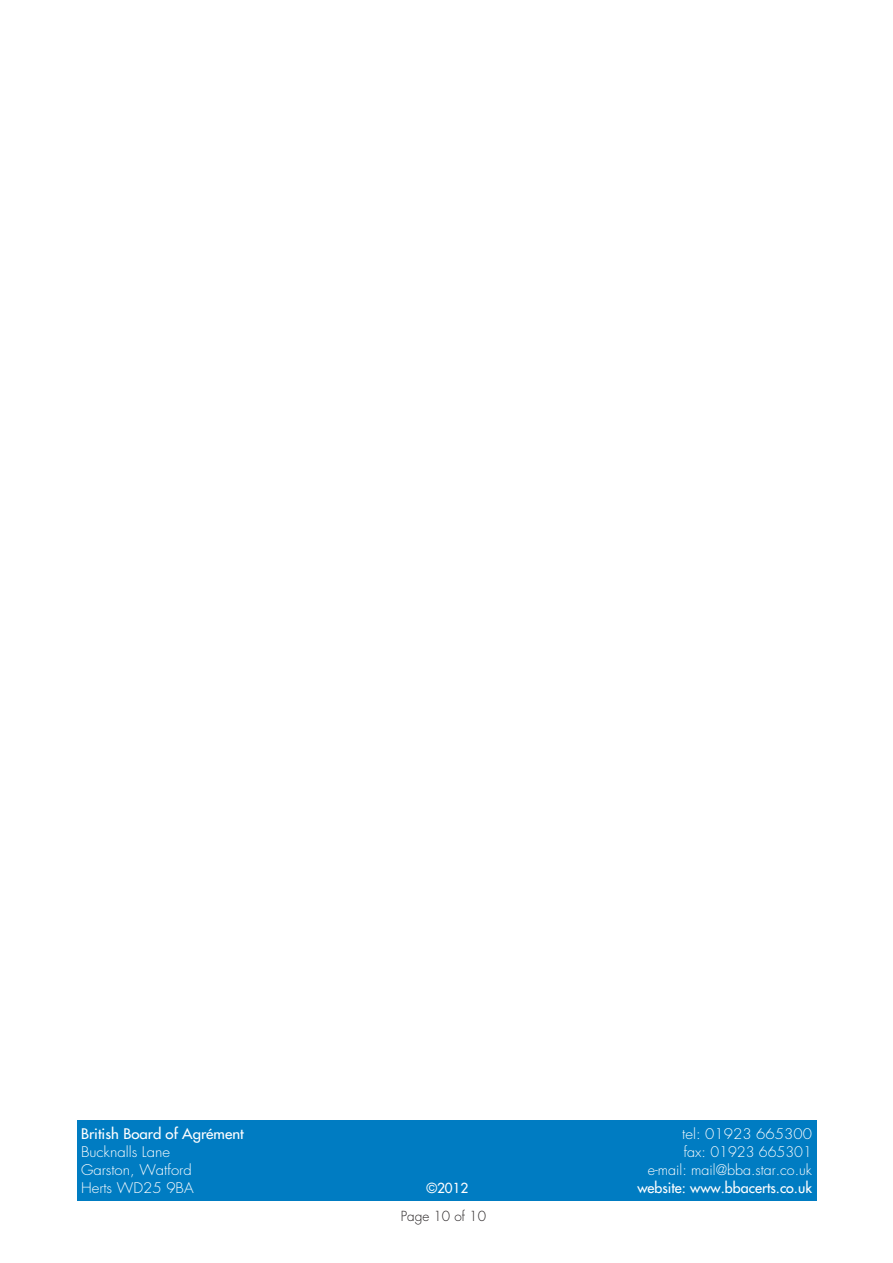
<style>
.page{position:relative;width:893px;height:1263px;background:#fff}
.page>*{position:absolute;margin:0;border:0;box-sizing:border-box;transform-origin:0 0}
.t1{font:300 14.25px "Futura";color:#fff;scale:1.05 1}
.t2{font:300 14.25px "Futura";color:#fff}
.t3{font:14.25px "Futura";color:#fff}
.t4{font:14.25px "Futura";color:#fff;scale:1.05 1}
.t5{font:300 13.5px "Futura";color:#231f20}
.t6{font:13.5px "Futura";color:#fff}
</style>
<div class="page">
<div style="left:77px;top:1120px;width:739px;height:80px;background:#007cc2"></div>
<p class="t4" style="left:81px;top:1124px;width:156px">British Board of Agrément</p>
<p class="t1" style="left:682px;top:1125px;width:125px">tel: 01923 665300</p>
<p class="t1" style="left:81px;top:1143px;width:86px">Bucknalls Lane</p>
<p class="t2" style="left:684px;top:1143px;width:130px">fax: 01923 665301</p>
<p class="t1" style="left:81px;top:1161px;width:107px">Garston, Watford</p>
<p class="t2" style="left:648px;top:1161px;width:166px">e-mail: mail@bba.star.co.uk</p>
<p class="t1" style="left:81px;top:1179px;width:109px">Herts WD25 9BA</p>
<p class="t6" style="left:426px;top:1179px;width:44px">©2012</p>
<p class="t3" style="left:637px;top:1178px;width:176px">website: www.bbacerts.co.uk</p>
<p class="t5" style="left:401px;top:1208px;width:87px">Page 10 of 10</p>
</div>
